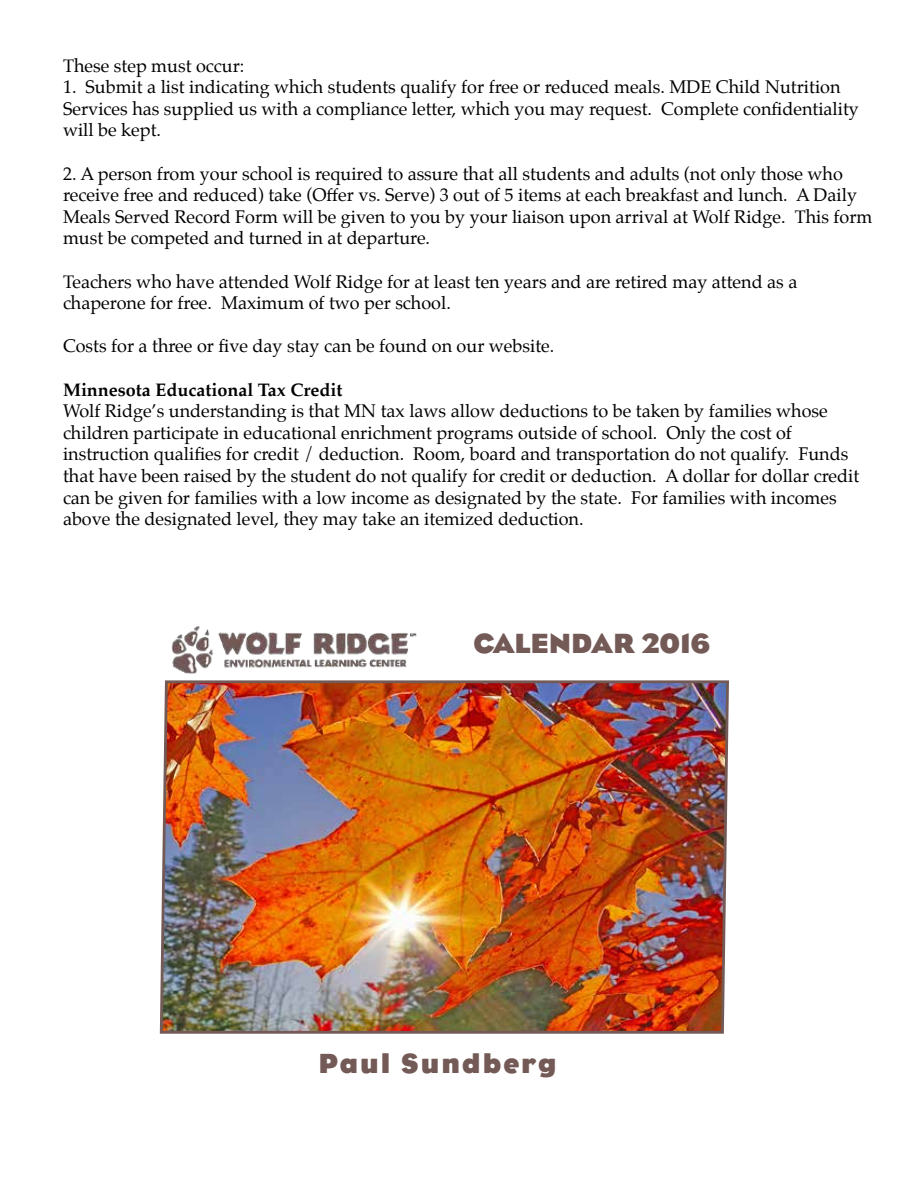
<style>
.page{position:relative;width:918px;height:1188px;background:#fff}
.page>*{position:absolute;margin:0;border:0;box-sizing:border-box;transform-origin:0 0}
.t1{font:28.35px "Bureau Eagle FB Bold";color:#735a56}
.t2{font:28.2px "Bureau Eagle FB Bold";letter-spacing:.07em;color:#735a56}
.t3{font:18px/21.6px "Palatino";color:#000}
.t4{font:700 18px "Palatino";color:#000}
</style>
<div class="page">
<img style="left:159px;top:680px;width:570px;height:354px">
<img style="left:171px;top:626px;width:246px;height:48px">
<p class="t3" style="left:63px;top:55px;width:183px">These step must occur:</p>
<p class="t3" style="left:63px;top:76px;width:797px">1. Submit a list indicating which students qualify for free or reduced meals. MDE Child Nutrition<br>Services has supplied us with a compliance letter, which you may request. Complete confidentiality will be kept.</p>
<p class="t3" style="left:63px;top:163px;width:811px">2. A person from your school is required to assure that all students and adults (not only those who receive free and reduced) take (Offer vs. Serve) 3 out of 5 items at each breakfast and lunch. A Daily Meals Served Record Form will be given to you by your liaison upon arrival at Wolf Ridge. This form must be competed and turned in at departure.</p>
<p class="t3" style="left:63px;top:271px;width:736px">Teachers who have attended Wolf Ridge for at least ten years and are retired may attend as a chaperone for free. Maximum of two per school.</p>
<p class="t3" style="left:63px;top:335px;width:493px">Costs for a three or five day stay can be found on our website.</p>
<p class="t4" style="left:63px;top:374px;width:281px">Minnesota Educational Tax Credit</p>
<p class="t3" style="left:63px;top:400px;width:798px">Wolf Ridge’s understanding is that MN tax laws allow deductions to be taken by families whose children participate in educational enrichment programs outside of school. Only the cost of instruction qualifies for credit / deduction. Room, board and transportation do not qualify. Funds that have been raised by the student do not qualify for credit or deduction. A dollar for dollar credit can be given for families with a low income as designated by the state. For families with incomes above the designated level, they may take an itemized deduction.</p>
<h1 class="t1" style="left:473px;top:628px;width:238px">CALENDAR 2016</h1>
<h2 class="t2" style="left:318px;top:1048px;width:239px">Paul Sundberg</h2>
</div>
